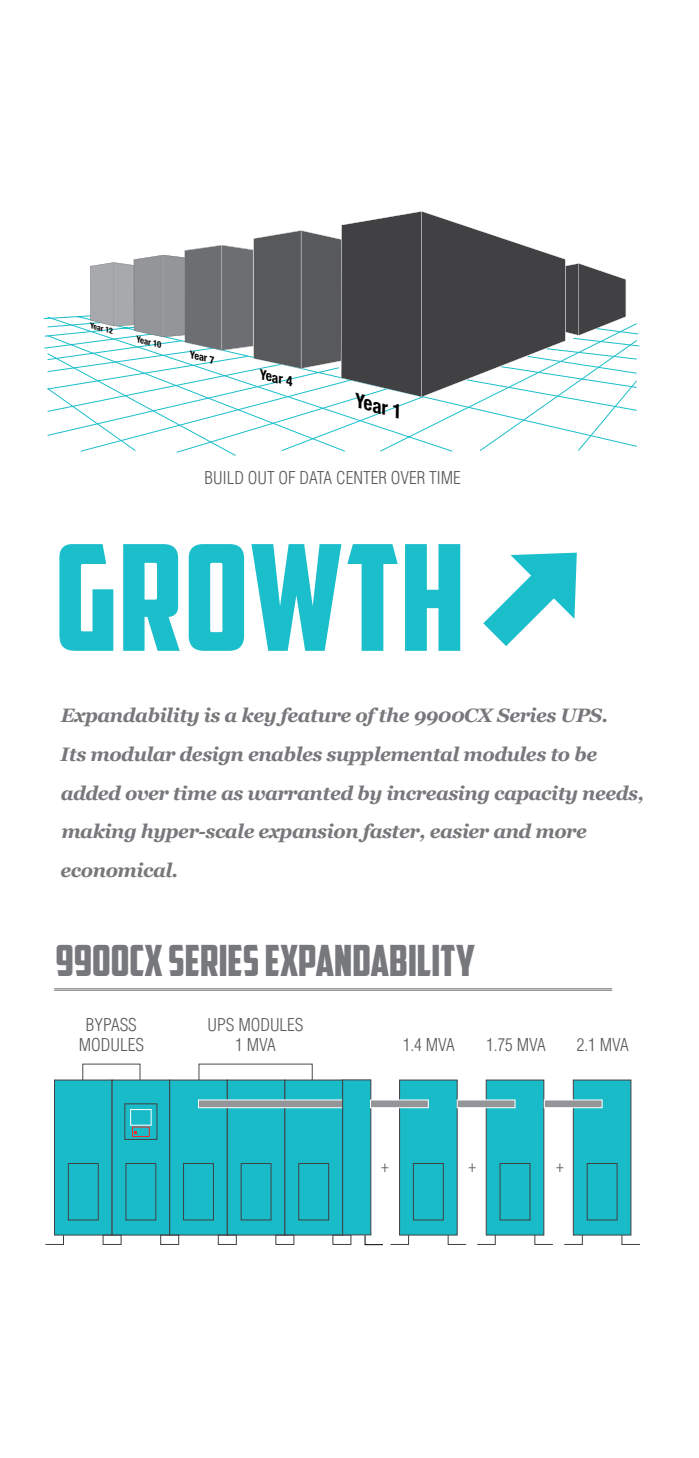
<style>
.page{position:relative;width:699px;height:1458px;background:#fff}
.page>*{position:absolute;margin:0;border:0;box-sizing:border-box;transform-origin:0 0}
.t1{font:147.15px "American Captain";letter-spacing:.01em;color:#1bbecb}
.t2{font:42.98px "American Captain";color:#77787b}
.t3{font:italic 700 condensed 19.57px "Helvetica Neue";color:#000}
.t4{font:italic 700 19.35px/38.9px "Georgia";letter-spacing:-.025em;color:#77787b}
.t5{font:300 condensed 17.32px/19.3px "Helvetica";color:#58595b;text-align:center}
.t6{font:italic 700 condensed 13.72px "Helvetica Neue";color:#000}
.t7{font:italic 700 condensed 10.35px "Helvetica Neue";color:#000}
.t8{font:italic 700 condensed 8.78px "Helvetica Neue";color:#000}
.t9{font:italic 700 condensed 7.88px "Helvetica Neue";color:#000}
</style>
<div class="page">
<hr style="left:54px;top:988px;width:558px;height:1px;background:#77787b">
<hr style="left:54px;top:990px;width:558px;height:1px;background:#77787b">
<div style="left:82px;top:1064px;width:58px;height:41px;border:1px solid #58595b"></div>
<div style="left:198px;top:1064px;width:115px;height:41px;border:1px solid #58595b"></div>
<div style="left:54px;top:1080px;width:58px;height:156px;background:#1abbc9;border:1px solid #414042"></div>
<div style="left:112px;top:1080px;width:58px;height:156px;background:#1abbc9"></div>
<div style="left:169px;top:1080px;width:59px;height:156px;background:#1abbc9;border:1px solid #414042"></div>
<div style="left:227px;top:1080px;width:58px;height:156px;background:#1abbc9"></div>
<div style="left:284px;top:1080px;width:59px;height:156px;background:#1abbc9"></div>
<div style="left:198px;top:1100px;width:165px;height:8px;background:#939598;border:1px solid #fff"></div>
<svg style="left:45px;top:1103px;width:327px;height:142px"></svg>
<div style="left:132px;top:1127px;width:18px;height:10px;border:1px solid #ee2a24"></div>
<div style="left:130px;top:1109px;width:22px;height:17px;border:1px solid #fff"></div>
<div style="left:399px;top:1080px;width:58px;height:156px;background:#1abbc9;border:1px solid #414042"></div>
<div style="left:486px;top:1080px;width:58px;height:156px;background:#1abbc9;border:1px solid #414042"></div>
<svg style="left:477px;top:1163px;width:76px;height:82px"></svg>
<div style="left:456px;top:1100px;width:59px;height:8px;background:#939598;border:1px solid #fff"></div>
<div style="left:573px;top:1080px;width:58px;height:156px;background:#1abbc9;border:1px solid #414042"></div>
<svg style="left:564px;top:1163px;width:76px;height:82px"></svg>
<div style="left:544px;top:1100px;width:58px;height:8px;background:#939598;border:1px solid #fff"></div>
<div style="left:342px;top:1079px;width:29px;height:156px;background:#1abbc9;border:1px solid #414042"></div>
<svg style="left:364px;top:1163px;width:103px;height:83px"></svg>
<div style="left:370px;top:1100px;width:59px;height:8px;background:#939598;border:1px solid #fff"></div>
<svg style="left:44px;top:211px;width:582px;height:245px"></svg>
<svg style="left:483px;top:552px;width:94px;height:94px"></svg>
<p class="t9" style="left:92px;top:319px;width:25px;rotate:14deg">Year 12</p>
<p class="t8" style="left:139px;top:332px;width:27px;rotate:14deg">Year 10</p>
<p class="t7" style="left:193px;top:346px;width:27px;rotate:14deg">Year 7</p>
<p class="t6" style="left:264px;top:363px;width:35px;rotate:14deg">Year 4</p>
<p class="t3" style="left:361px;top:385px;width:49px;rotate:14deg">Year 1</p>
<p class="t5" style="left:204px;top:468px;width:258px">BUILD OUT OF DATA CENTER OVER TIME</p>
<h1 class="t1" style="left:55px;top:509px;width:411px">GROWTH</h1>
<p class="t4" style="left:60px;top:695px;width:585px">Expandability is a key feature of the 9900CX Series UPS.<br>Its modular design enables supplemental modules to be added over time as warranted by increasing capacity needs, making hyper-scale expansion faster, easier and more economical.</p>
<h2 class="t2" style="left:55px;top:935px;width:421px">9900CX SERIES EXPANDABILITY</h2>
<p class="t5" style="left:79px;top:1015px;width:67px">BYPASS<br>MODULES</p>
<p class="t5" style="left:208px;top:1015px;width:97px">UPS MODULES<br>1 MVA</p>
<p class="t5" style="left:403px;top:1035px;width:54px">1.4 MVA</p>
<p class="t5" style="left:486px;top:1035px;width:61px">1.75 MVA</p>
<p class="t5" style="left:576px;top:1035px;width:54px">2.1 MVA</p>
<p class="t5" style="left:381px;top:1156px;width:9px">+</p>
<p class="t5" style="left:468px;top:1156px;width:9px">+</p>
<p class="t5" style="left:556px;top:1156px;width:9px">+</p>
</div>
